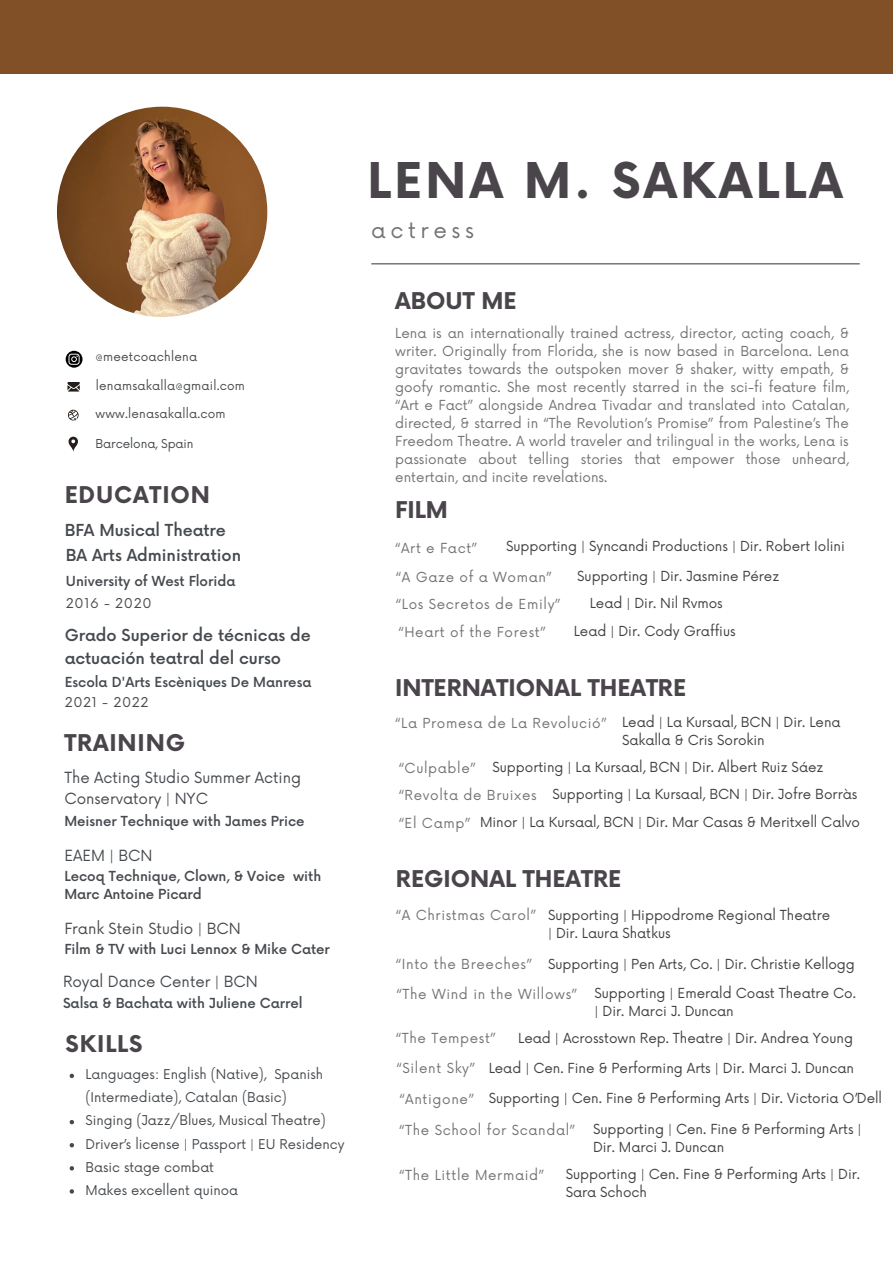
<style>
.page{position:relative;width:893px;height:1264px;background:#fff}
.page>*{position:absolute;margin:0;border:0;box-sizing:border-box;transform-origin:0 0}
.t1{font:700 48px "Now";letter-spacing:.07em;color:#4a454b}
.t2{font:700 22.5px "Now";color:#4a454b}
.t3{font:700 22.5px "Now";letter-spacing:.04em;color:#4a454b}
.t4{font:21.6px "Now";letter-spacing:.215em;color:#737373}
.t5{font:500 16.05px/22.5px "Now";letter-spacing:-.005em;color:#464a4e}
.t6{font:15px/20.2px "Now";letter-spacing:-.005em;color:#464a4e}
.t7{font:13.5px/18px "Now";letter-spacing:.05em;color:#737373;text-align:justify}
.t8{font:13.5px/18px "Now";color:#414042}
.t9{font:500 13.5px/18px "Now";letter-spacing:-.005em;color:#464a4e}
.t10{font:13.2px/23.1px "Now";color:#464a4e}
.t11{font:13.2px "Now";letter-spacing:.05em;color:#464a4e}
.t12{font:12px "Now";letter-spacing:.015em;color:#464a4e}
.t13{font:12px "Now";letter-spacing:-.01em;color:#464a4e}
</style>
<div class="page">
<div style="left:0;top:0;width:892px;height:73px;background:#825026"></div>
<img style="left:57px;top:107px;width:210px;height:210px;border-radius:50%">
<svg style="left:68px;top:410px;width:11px;height:11px"></svg>
<svg style="left:67px;top:382px;width:13px;height:9px"></svg>
<svg style="left:68px;top:436px;width:10px;height:16px"></svg>
<hr style="left:371px;top:263px;width:488px;height:1px;background:#464a4e">
<svg style="left:66px;top:351px;width:16px;height:16px"></svg>
<svg style="left:70px;top:1073px;width:4px;height:5px"></svg>
<svg style="left:70px;top:1120px;width:4px;height:4px"></svg>
<svg style="left:70px;top:1143px;width:4px;height:4px"></svg>
<svg style="left:70px;top:1166px;width:4px;height:4px"></svg>
<svg style="left:70px;top:1189px;width:4px;height:4px"></svg>
<p class="t12" style="left:95px;top:350px;width:103px">@meetcoachlena</p>
<p class="t12" style="left:96px;top:379px;width:150px">lenamsakalla@gmail.com</p>
<p class="t12" style="left:95px;top:407px;width:132px">www.lenasakalla.com</p>
<p class="t13" style="left:95px;top:437px;width:99px">Barcelona, Spain</p>
<p class="t3" style="left:65px;top:482px;width:147px">EDUCATION</p>
<p class="t5" style="left:65px;top:520px;width:163px">BFA Musical Theatre</p>
<p class="t9" style="left:66px;top:572px;width:171px">University of West Florida</p>
<p class="t5" style="left:66px;top:544px;width:177px">BA Arts Administration</p>
<p class="t11" style="left:66px;top:596px;width:87px">2016 - 2020</p>
<p class="t5" style="left:65px;top:625px;width:247px">Grado Superior de técnicas de actuación teatral del curso</p>
<p class="t9" style="left:65px;top:673px;width:248px">Escola D'Arts Escèniques De Manresa</p>
<p class="t11" style="left:65px;top:695px;width:85px">2021 - 2022</p>
<p class="t3" style="left:64px;top:730px;width:122px">TRAINING</p>
<p class="t6" style="left:64px;top:768px;width:238px">The Acting Studio Summer Acting<br>Conservatory | NYC</p>
<p class="t9" style="left:64px;top:813px;width:242px">Meisner Technique with James Price</p>
<p class="t9" style="left:64px;top:868px;width:258px">Lecoq Technique, Clown, &amp; Voice with<br>Marc Antoine Picard</p>
<p class="t6" style="left:64px;top:846px;width:90px">EAEM | BCN</p>
<p class="t6" style="left:64px;top:918px;width:178px">Frank Stein Studio | BCN</p>
<p class="t9" style="left:64px;top:941px;width:267px">Film &amp; TV with Luci Lennox &amp; Mike Cater</p>
<p class="t6" style="left:63px;top:972px;width:196px">Royal Dance Center | BCN</p>
<p class="t9" style="left:63px;top:994px;width:241px">Salsa &amp; Bachata with Juliene Carrel</p>
<p class="t2" style="left:66px;top:1031px;width:78px">SKILLS</p>
<p class="t10" style="left:85px;top:1063px;width:239px">Languages: English (Native), Spanish (Intermediate), Catalan (Basic)</p>
<p class="t10" style="left:85px;top:1109px;width:242px">Singing (Jazz/Blues, Musical Theatre)</p>
<p class="t10" style="left:85px;top:1132px;width:260px">Driver’s license | Passport | EU Residency</p>
<p class="t10" style="left:85px;top:1155px;width:130px">Basic stage combat</p>
<p class="t10" style="left:85px;top:1179px;width:154px">Makes excellent quinoa</p>
<p class="t1" style="left:367px;top:155px;width:477px">LENA M. SAKALLA</p>
<p class="t4" style="left:371px;top:218px;width:104px">actress</p>
<p class="t2" style="left:395px;top:288px;width:123px">ABOUT ME</p>
<p class="t7" style="left:395px;top:325px;width:455px">Lena is an internationally trained actress, director, acting coach, &amp; writer. Originally from Florida, she is now based in Barcelona. Lena gravitates towards the outspoken mover &amp; shaker, witty empath, &amp; goofy romantic. She most recently starred in the sci-fi feature film, “Art e Fact” alongside Andrea Tivadar and translated into Catalan, directed, &amp; starred in “The Revolution’s Promise” from Palestine’s The Freedom Theatre. A world traveler and trilingual in the works, Lena is passionate about telling stories that empower those unheard, entertain, and incite revelations.</p>
<p class="t2" style="left:395px;top:498px;width:54px">FILM</p>
<p class="t7" style="left:395px;top:539px;width:83px">“Art e Fact”</p>
<p class="t8" style="left:506px;top:537px;width:340px">Supporting | Syncandi Productions | Dir. Robert Iolini</p>
<p class="t7" style="left:396px;top:569px;width:157px">“A Gaze of a Woman”</p>
<p class="t8" style="left:577px;top:568px;width:203px">Supporting | Dir. Jasmine Pérez</p>
<p class="t7" style="left:396px;top:595px;width:166px">“Los Secretos de Emily”</p>
<p class="t8" style="left:589px;top:594px;width:135px">Lead | Dir. Nil Rvmos</p>
<p class="t7" style="left:398px;top:624px;width:149px">“Heart of the Forest”</p>
<p class="t8" style="left:573px;top:622px;width:163px">Lead | Dir. Cody Graffius</p>
<p class="t2" style="left:395px;top:675px;width:292px">INTERNATIONAL THEATRE</p>
<p class="t8" style="left:622px;top:714px;width:220px">Lead | La Kursaal, BCN | Dir. Lena<br>Sakalla &amp; Cris Sorokin</p>
<p class="t7" style="left:395px;top:715px;width:213px">“La Promesa de La Revolució”</p>
<p class="t7" style="left:398px;top:759px;width:79px">“Culpable”</p>
<p class="t8" style="left:492px;top:758px;width:332px">Supporting | La Kursaal, BCN | Dir. Albert Ruiz Sáez</p>
<p class="t7" style="left:398px;top:787px;width:140px">“Revolta de Bruixes</p>
<p class="t8" style="left:552px;top:786px;width:306px">Supporting | La Kursaal, BCN | Dir. Jofre Borràs</p>
<p class="t7" style="left:398px;top:814px;width:73px">“El Camp”</p>
<p class="t8" style="left:480px;top:813px;width:381px">Minor | La Kursaal, BCN | Dir. Mar Casas &amp; Meritxell Calvo</p>
<p class="t2" style="left:396px;top:866px;width:227px">REGIONAL THEATRE</p>
<p class="t8" style="left:548px;top:907px;width:284px">Supporting | Hippodrome Regional Theatre | Dir. Laura Shatkus</p>
<p class="t7" style="left:396px;top:907px;width:142px">“A Christmas Carol”</p>
<p class="t7" style="left:396px;top:956px;width:138px">“Into the Breeches”</p>
<p class="t8" style="left:548px;top:955px;width:308px">Supporting | Pen Arts, Co. | Dir. Christie Kellogg</p>
<p class="t7" style="left:396px;top:985px;width:182px">“The Wind in the Willows”</p>
<p class="t8" style="left:594px;top:984px;width:263px">Supporting | Emerald Coast Theatre Co. | Dir. Marci J. Duncan</p>
<p class="t7" style="left:396px;top:1030px;width:101px">“The Tempest”</p>
<p class="t8" style="left:518px;top:1029px;width:336px">Lead | Acrosstown Rep. Theatre | Dir. Andrea Young</p>
<p class="t7" style="left:396px;top:1059px;width:80px">“Silent Sky”</p>
<p class="t8" style="left:488px;top:1059px;width:367px">Lead | Cen. Fine &amp; Performing Arts | Dir. Marci J. Duncan</p>
<p class="t7" style="left:399px;top:1090px;width:76px">“Antigone”</p>
<p class="t8" style="left:488px;top:1090px;width:395px">Supporting | Cen. Fine &amp; Performing Arts | Dir. Victoria O’Dell</p>
<p class="t7" style="left:399px;top:1121px;width:177px">“The School for Scandal”</p>
<p class="t8" style="left:593px;top:1120px;width:270px">Supporting | Cen. Fine &amp; Performing Arts |<br>Dir. Marci J. Duncan</p>
<p class="t7" style="left:399px;top:1167px;width:146px">“The Little Mermaid”</p>
<p class="t8" style="left:565px;top:1166px;width:296px">Supporting | Cen. Fine &amp; Performing Arts | Dir.<br>Sara Schoch</p>
</div>
